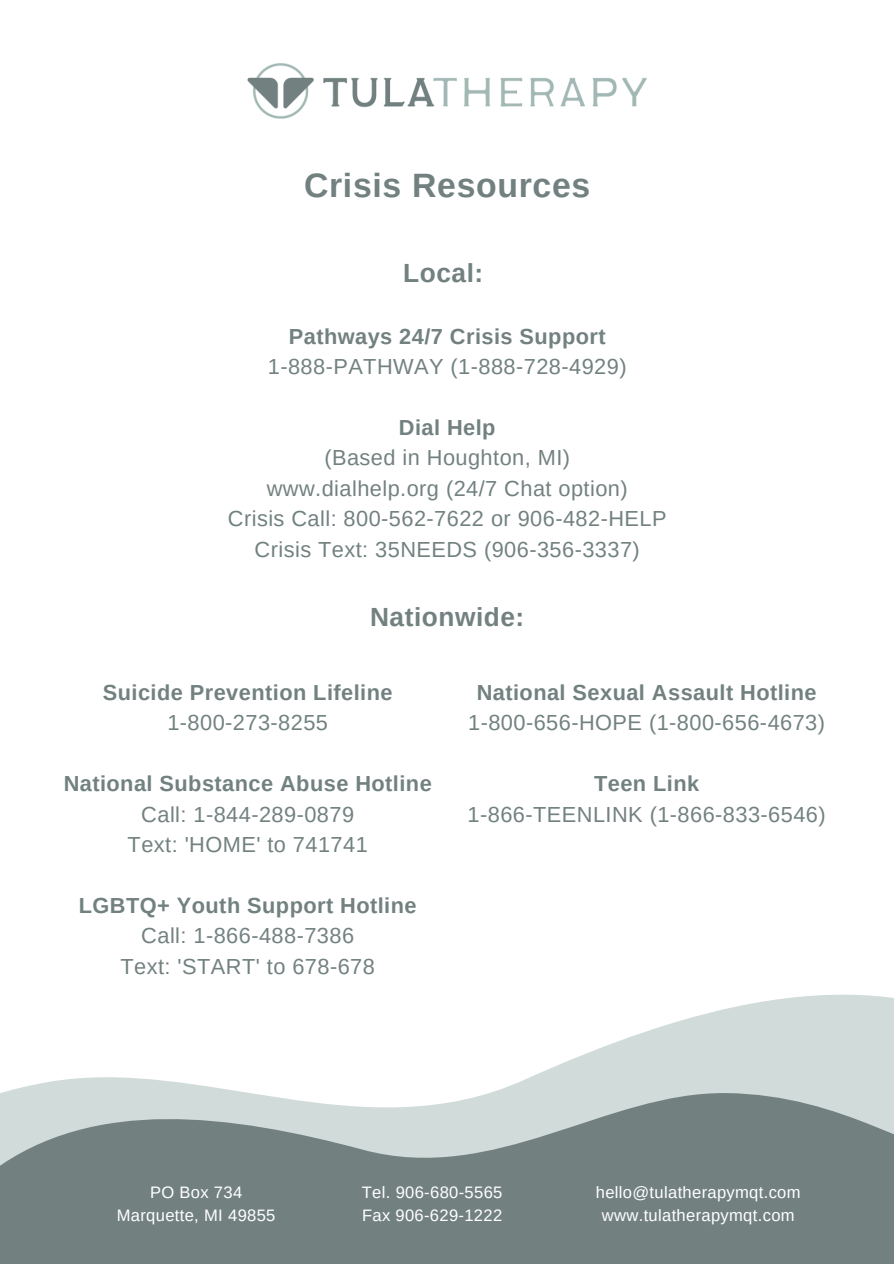
<style>
.page{position:relative;width:894px;height:1264px;background:#fff}
.page>*{position:absolute;margin:0;border:0;box-sizing:border-box;transform-origin:0 0}
.t1{font:700 33.75px "Arimo";letter-spacing:.02em;color:#728180}
.t2{font:700 26.25px "Arimo";letter-spacing:.02em;color:#728180}
.t3{font:21.75px "Arimo";letter-spacing:.02em;color:#728180}
.t4{font:700 21.75px "Arimo";letter-spacing:.02em;color:#728180}
.t5{font:16.5px "Arimo";letter-spacing:.02em;color:#fff}
</style>
<div class="page">
<svg style="left:9px;top:994px;width:884px;height:97px"></svg>
<svg style="left:0;top:1091px;width:893px;height:172px;background:#869493"></svg>
<img style="left:248px;top:63px;width:398px;height:56px">
<p class="t1" style="left:304px;top:166px;width:287px">Crisis Resources</p>
<p class="t2" style="left:403px;top:258px;width:81px">Local:</p>
<p class="t4" style="left:289px;top:324px;width:318px">Pathways 24/7 Crisis Support</p>
<p class="t3" style="left:268px;top:354px;width:360px">1-888-PATHWAY (1-888-728-4929)</p>
<p class="t4" style="left:399px;top:415px;width:98px">Dial Help</p>
<p class="t3" style="left:324px;top:445px;width:247px">(Based in Houghton, MI)</p>
<p class="t3" style="left:266px;top:476px;width:362px">www.dialhelp.org (24/7 Chat option)</p>
<p class="t3" style="left:228px;top:506px;width:440px">Crisis Call: 800-562-7622 or 906-482-HELP</p>
<p class="t3" style="left:254px;top:537px;width:386px">Crisis Text: 35NEEDS (906-356-3337)</p>
<p class="t2" style="left:370px;top:602px;width:156px">Nationwide:</p>
<p class="t4" style="left:103px;top:680px;width:291px">Suicide Prevention Lifeline</p>
<p class="t3" style="left:167px;top:710px;width:162px">1-800-273-8255</p>
<p class="t4" style="left:64px;top:771px;width:369px">National Substance Abuse Hotline</p>
<p class="t3" style="left:141px;top:802px;width:214px">Call: 1-844-289-0879</p>
<p class="t3" style="left:128px;top:832px;width:242px">Text: 'HOME' to 741741</p>
<p class="t4" style="left:79px;top:893px;width:339px">LGBTQ+ Youth Support Hotline</p>
<p class="t3" style="left:141px;top:923px;width:214px">Call: 1-866-488-7386</p>
<p class="t3" style="left:120px;top:954px;width:256px">Text: 'START' to 678-678</p>
<p class="t4" style="left:476px;top:680px;width:341px">National Sexual Assault Hotline</p>
<p class="t3" style="left:468px;top:710px;width:358px">1-800-656-HOPE (1-800-656-4673)</p>
<p class="t4" style="left:594px;top:771px;width:107px">Teen Link</p>
<p class="t3" style="left:467px;top:802px;width:359px">1-866-TEENLINK (1-866-833-6546)</p>
<p class="t5" style="left:150px;top:1183px;width:94px">PO Box 734</p>
<p class="t5" style="left:117px;top:1205px;width:160px">Marquette, MI 49855</p>
<p class="t5" style="left:362px;top:1183px;width:142px">Tel. 906-680-5565</p>
<p class="t5" style="left:362px;top:1205px;width:142px">Fax 906-629-1222</p>
<p class="t5" style="left:595px;top:1183px;width:206px">hello@tulatherapymqt.com</p>
<p class="t5" style="left:601px;top:1205px;width:194px">www.tulatherapymqt.com</p>
</div>
